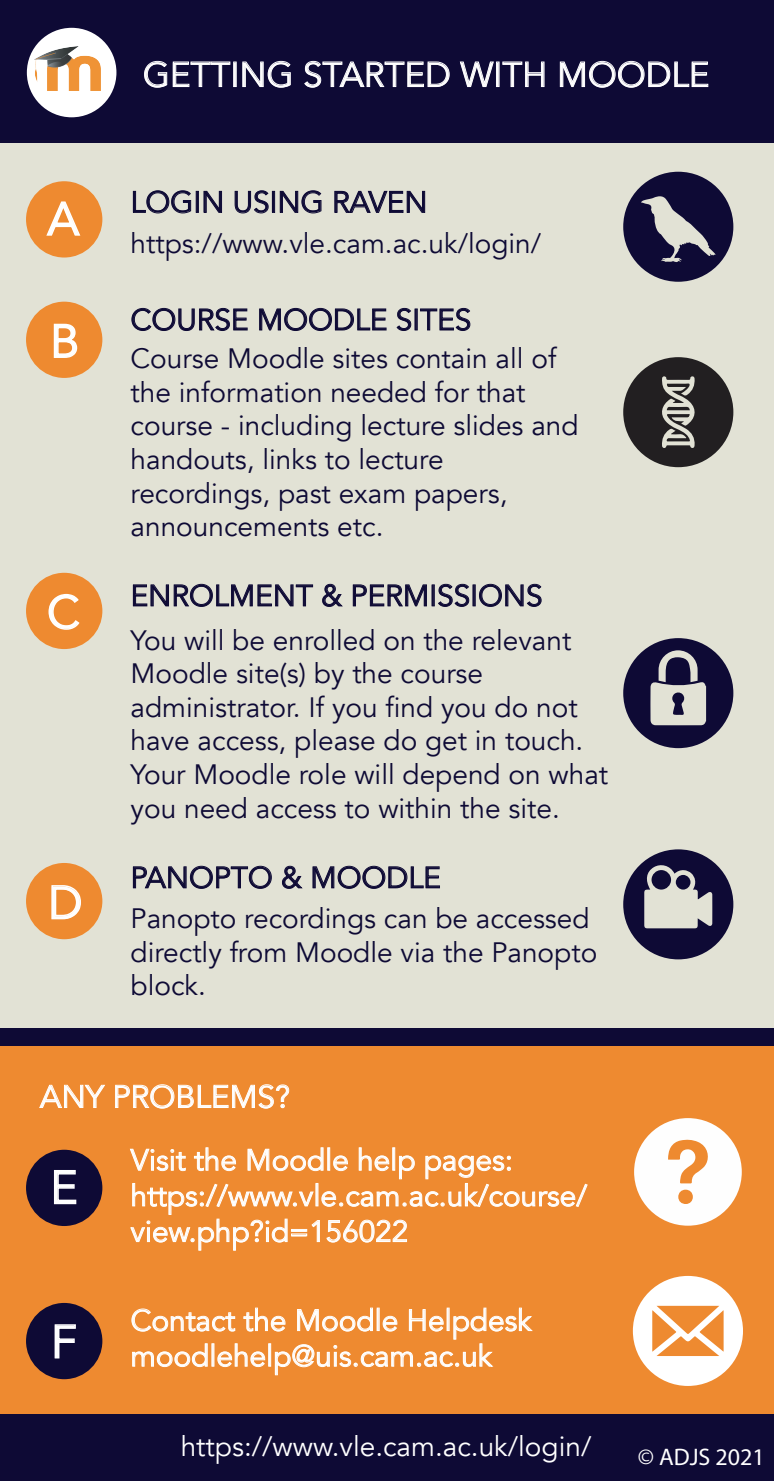
<style>
.page{position:relative;width:774px;height:1481px;background:#fff}
.page>*{position:absolute;margin:0;border:0;box-sizing:border-box;transform-origin:0 0}
.t1{font:46.2px "Avenir";color:#fff}
.t2{font:34.6px "Avenir";color:#fff}
.t3{font:31.4px "Avenir";color:#fff}
.t4{font:29.8px/35.6px "Avenir";color:#fff}
.t5{font:29.8px "Avenir";color:#0e0a35}
.t6{font:28px/33.6px "Avenir";color:#0e0a35}
.t7{font:28px "Avenir";color:#fff}
.t8{font:24px "Myriad Pro";color:#fff}
</style>
<div class="page">
<div style="left:0;top:0;width:773px;height:1481px;background:#0e0a35"></div>
<svg style="left:144px;top:60px;width:87px;height:28px"></svg>
<div style="left:233px;top:61px;width:3px;height:26px;border:1px solid #fff"></div>
<svg style="left:242px;top:60px;width:49px;height:28px"></svg>
<svg style="left:304px;top:60px;width:146px;height:28px"></svg>
<svg style="left:459px;top:61px;width:35px;height:27px"></svg>
<div style="left:495px;top:61px;width:4px;height:26px;border:1px solid #fff"></div>
<svg style="left:502px;top:61px;width:42px;height:27px"></svg>
<svg style="left:559px;top:60px;width:149px;height:28px"></svg>
<div style="left:0;top:143px;width:773px;height:885px;background:#e2e2d5"></div>
<svg style="left:132px;top:190px;width:59px;height:24px"></svg>
<div style="left:196px;top:191px;width:3px;height:22px;border:1px solid #0e0a35"></div>
<svg style="left:203px;top:190px;width:19px;height:23px"></svg>
<svg style="left:234px;top:190px;width:35px;height:24px"></svg>
<div style="left:272px;top:191px;width:3px;height:22px;border:1px solid #0e0a35"></div>
<svg style="left:279px;top:190px;width:43px;height:24px"></svg>
<svg style="left:334px;top:190px;width:91px;height:23px"></svg>
<div style="left:0;top:1045px;width:773px;height:368px;background:#ee8a30"></div>
<svg style="left:130px;top:1147px;width:457px;height:103px"></svg>
<svg style="left:131px;top:1307px;width:401px;height:68px"></svg>
<svg style="left:39px;top:1084px;width:66px;height:24px"></svg>
<svg style="left:115px;top:1084px;width:175px;height:25px"></svg>
<div style="left:26px;top:181px;width:76px;height:76px;background:#ee8a30;border-radius:50%"></div>
<svg style="left:46px;top:201px;width:35px;height:35px"></svg>
<div style="left:26px;top:302px;width:76px;height:76px;background:#ee8a30;border-radius:50%"></div>
<svg style="left:53px;top:323px;width:25px;height:35px"></svg>
<div style="left:26px;top:573px;width:76px;height:76px;background:#ee8a30;border-radius:50%"></div>
<svg style="left:48px;top:593px;width:32px;height:37px"></svg>
<div style="left:26px;top:863px;width:76px;height:76px;background:#ee8a30;border-radius:50%"></div>
<svg style="left:51px;top:885px;width:30px;height:35px"></svg>
<div style="left:26px;top:1149px;width:76px;height:77px;background:#0e0a35;border-radius:50%"></div>
<svg style="left:54px;top:1170px;width:23px;height:35px"></svg>
<div style="left:26px;top:1303px;width:76px;height:76px;background:#0e0a35;border-radius:50%"></div>
<svg style="left:54px;top:1324px;width:22px;height:35px"></svg>
<div style="left:27px;top:28px;width:89px;height:89px;background:#fff;border-radius:50%"></div>
<svg style="left:131px;top:307px;width:117px;height:24px"></svg>
<svg style="left:259px;top:307px;width:128px;height:24px"></svg>
<svg style="left:396px;top:307px;width:15px;height:24px"></svg>
<svg style="left:420px;top:307px;width:50px;height:24px"></svg>
<svg style="left:132px;top:583px;width:181px;height:24px"></svg>
<svg style="left:322px;top:583px;width:21px;height:24px"></svg>
<svg style="left:352px;top:584px;width:75px;height:23px"></svg>
<svg style="left:438px;top:583px;width:31px;height:24px"></svg>
<svg style="left:479px;top:583px;width:63px;height:24px"></svg>
<svg style="left:634px;top:1118px;width:107px;height:107px"></svg>
<img style="left:35px;top:46px;width:65px;height:45px">
<svg style="left:632px;top:1276px;width:110px;height:110px"></svg>
<svg style="left:623px;top:172px;width:109px;height:110px"></svg>
<svg style="left:623px;top:357px;width:109px;height:110px"></svg>
<svg style="left:132px;top:865px;width:140px;height:24px"></svg>
<svg style="left:282px;top:865px;width:21px;height:24px"></svg>
<svg style="left:312px;top:865px;width:128px;height:24px"></svg>
<svg style="left:623px;top:638px;width:109px;height:110px"></svg>
<svg style="left:623px;top:849px;width:109px;height:110px"></svg>
<h1 class="t1" style="left:47px;top:191px;width:33px">A</h1>
<h1 class="t1" style="left:50px;top:314px;width:31px">B</h1>
<h1 class="t1" style="left:47px;top:585px;width:34px">C</h1>
<h1 class="t1" style="left:48px;top:875px;width:36px">D</h1>
<p class="t2" style="left:143px;top:54px;width:567px">GETTING STARTED WITH MOODLE</p>
<p class="t5" style="left:130px;top:184px;width:298px">LOGIN USING RAVEN</p>
<p class="t6" style="left:130px;top:227px;width:412px">https://www.vle.cam.ac.uk/login/</p>
<p class="t5" style="left:130px;top:302px;width:342px">COURSE MOODLE SITES</p>
<p class="t6" style="left:130px;top:342px;width:449px">Course Moodle sites contain all of the information needed for that course - including lecture slides and handouts, links to lecture recordings, past exam papers, announcements etc.</p>
<p class="t5" style="left:130px;top:578px;width:413px">ENROLMENT &amp; PERMISSIONS</p>
<p class="t6" style="left:130px;top:623px;width:479px">You will be enrolled on the relevant Moodle site(s) by the course administrator. If you find you do not have access, please do get in touch.<br>Your Moodle role will depend on what you need access to within the site.</p>
<p class="t5" style="left:130px;top:860px;width:311px">PANOPTO &amp; MOODLE</p>
<p class="t6" style="left:130px;top:902px;width:468px">Panopto recordings can be accessed directly from Moodle via the Panopto block.</p>
<p class="t3" style="left:40px;top:1078px;width:251px">ANY PROBLEMS?</p>
<h1 class="t1" style="left:50px;top:1160px;width:29px">E</h1>
<h1 class="t1" style="left:51px;top:1314px;width:27px">F</h1>
<p class="t4" style="left:130px;top:1142px;width:458px">Visit the Moodle help pages: https://www.vle.cam.ac.uk/course/ view.php?id=156022</p>
<p class="t4" style="left:130px;top:1303px;width:402px">Contact the Moodle Helpdesk moodlehelp@uis.cam.ac.uk</p>
<p class="t7" style="left:181px;top:1429px;width:412px">https://www.vle.cam.ac.uk/login/</p>
<p class="t8" style="left:637px;top:1442px;width:129px">© ADJS 2021</p>
</div>
